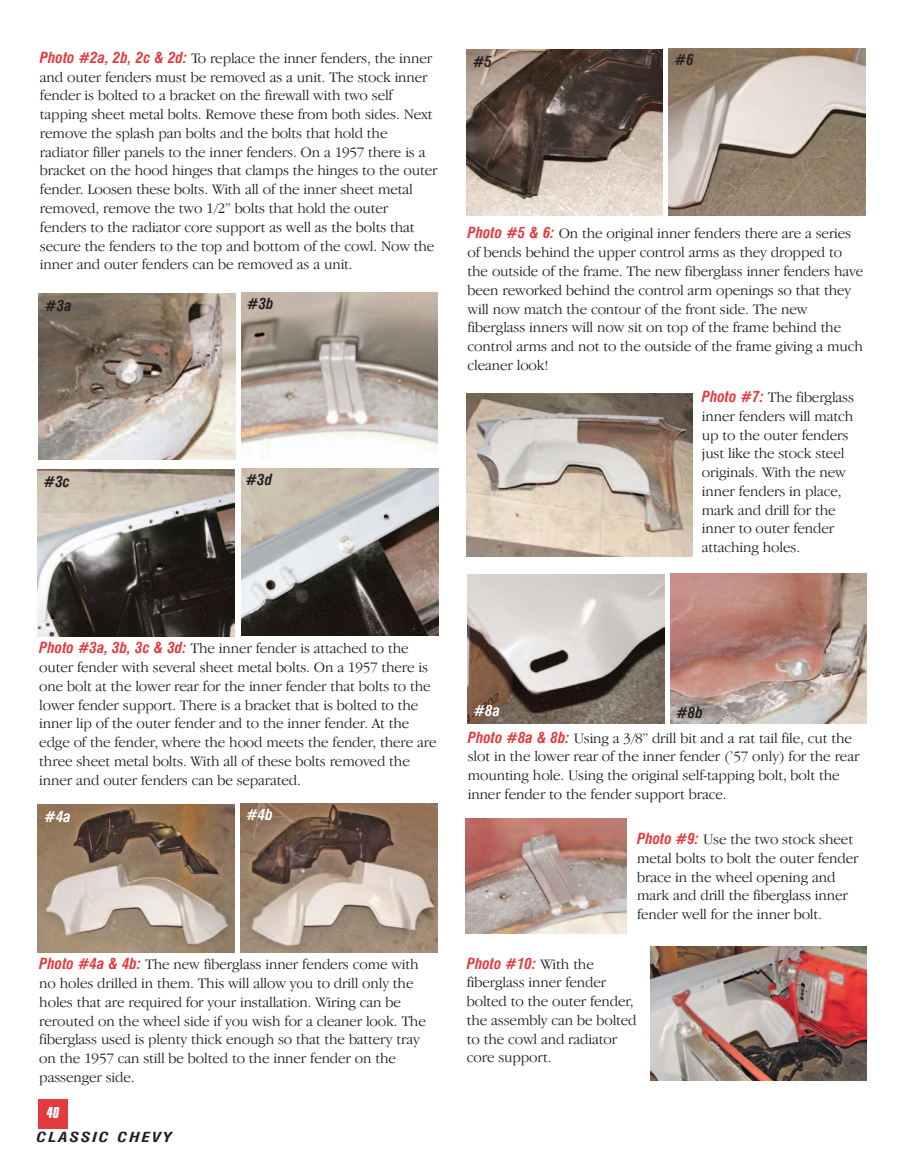
<style>
.page{position:relative;width:903px;height:1175px;background:#fff}
.page>*{position:absolute;margin:0;border:0;box-sizing:border-box;transform-origin:0 0}
.t1{font:300 15px/18.8px "Garamond IT Cby BT";letter-spacing:-.01em;color:#231f20}
.t2{font:italic 700 condensed 15px "Swiss 721 BT";color:#231f20}
.t3{font:italic 700 condensed 15px "Swiss 721 BT";color:#e33a3f}
.t4{font:italic 700 condensed 15px "Swiss 721 BT";color:#fff}
.t5{font:italic 700 condensed 13.5px "Swiss 721 BT";letter-spacing:.1em;color:#231f20;scale:1.3 1}
.t6{font:italic 700 13.5px "Compacta BT";color:#fff}
.s1{font-family:"Swiss 721 BT";font-weight:700;font-style:italic;font-stretch:condensed;color:#e33a3f}
.s2{font-family:"Garamond IT Cby BT";font-weight:300;font-style:normal;font-stretch:normal;color:#231f20}
</style>
<div class="page">
<div style="left:38px;top:1099px;width:30px;height:30px;background:#e33a3f"></div>
<img style="left:39px;top:293px;width:196px;height:167px">
<img style="left:241px;top:292px;width:197px;height:167px">
<img style="left:38px;top:469px;width:196px;height:167px">
<img style="left:242px;top:469px;width:196px;height:166px">
<img style="left:466px;top:49px;width:197px;height:167px">
<img style="left:669px;top:49px;width:196px;height:166px">
<img style="left:38px;top:804px;width:196px;height:148px">
<img style="left:240px;top:803px;width:197px;height:149px">
<img style="left:468px;top:574px;width:196px;height:149px">
<img style="left:670px;top:574px;width:197px;height:149px">
<img style="left:466px;top:394px;width:226px;height:162px">
<img style="left:465px;top:818px;width:162px;height:115px">
<img style="left:651px;top:946px;width:215px;height:134px">
<p class="t1" style="left:40px;top:50px;width:399px"><span class="s1">Photo #2a, 2b, 2c &amp; 2d:</span> To replace the inner fenders, the inner and outer fenders must be removed as a unit. The stock inner fender is bolted to a bracket on the firewall with two self tapping sheet metal bolts. Remove these from both sides. Next remove the splash pan bolts and the bolts that hold the radiator filler panels to the inner fenders. On a 1957 there is a bracket on the hood hinges that clamps the hinges to the outer fender. Loosen these bolts. With all of the inner sheet metal removed, remove the two 1/2” bolts that hold the outer fenders to the radiator core support as well as the bolts that secure the fenders to the top and bottom of the cowl. Now the inner and outer fenders can be removed as a unit.</p>
<p class="t2" style="left:45px;top:299px;width:28px">#3a</p>
<p class="t2" style="left:247px;top:298px;width:28px">#3b</p>
<p class="t2" style="left:44px;top:475px;width:28px">#3c</p>
<p class="t2" style="left:246px;top:474px;width:28px">#3d</p>
<p class="t2" style="left:473px;top:55px;width:21px">#5</p>
<p class="t2" style="left:675px;top:54px;width:21px">#6</p>
<p class="t1" style="left:467px;top:225px;width:397px"><span class="s1">Photo #5 &amp; 6:</span> On the original inner fenders there are a series of bends behind the upper control arms as they dropped to the outside of the frame. The new fiberglass inner fenders have been reworked behind the control arm openings so that they will now match the contour of the front side. The new fiberglass inners will now sit on top of the frame behind the control arms and not to the outside of the frame giving a much cleaner look!</p>
<p class="t1" style="left:702px;top:389px;width:154px"><span class="s1">Photo #7:</span> The fiberglass inner fenders will match up to the outer fenders just like the stock steel originals. With the new inner fenders in place, mark and drill for the inner to outer fender attaching holes.</p>
<p class="t1" style="left:39px;top:640px;width:399px"><span class="s1">Photo #3a, 3b, 3c &amp; 3d:</span> The inner fender is attached to the outer fender with several sheet metal bolts. On a 1957 there is one bolt at the lower rear for the inner fender that bolts to the lower fender support. There is a bracket that is bolted to the inner lip of the outer fender and to the inner fender. At the edge of the fender, where the hood meets the fender, there are three sheet metal bolts. With all of these bolts removed the inner and outer fenders can be separated.</p>
<p class="t4" style="left:45px;top:810px;width:28px">#4a</p>
<p class="t4" style="left:246px;top:808px;width:28px">#4b</p>
<p class="t1" style="left:39px;top:956px;width:388px"><span class="s1">Photo #4a &amp; 4b:</span> The new fiberglass inner fenders come with no holes drilled in them. This will allow you to drill only the holes that are required for your installation. Wiring can be rerouted on the wheel side if you wish for a cleaner look. The fiberglass used is plenty thick enough so that the battery tray on the 1957 can still be bolted to the inner fender on the passenger side.</p>
<p class="t6" style="left:47px;top:1107px;width:14px">40</p>
<p class="t5" style="left:37px;top:1131px;width:106px">CLASSIC CHEVY</p>
<p class="t4" style="left:474px;top:704px;width:28px">#8a</p>
<p class="t2" style="left:676px;top:706px;width:28px">#8b</p>
<p class="t1" style="left:468px;top:729px;width:393px"><span class="s1">Photo #8a &amp; 8b:</span> Using a 3/8” drill bit and a rat tail file, cut the slot in the lower rear of the inner fender (’57 only) for the rear mounting hole. Using the original self-tapping bolt, bolt the inner fender to the fender support brace.</p>
<p class="t1" style="left:637px;top:831px;width:223px"><span class="s1">Photo #9:</span> Use the two stock sheet metal bolts to bolt the outer fender brace in the wheel opening and mark and drill the fiberglass inner fender well for the inner bolt.</p>
<p class="t3" style="left:467px;top:957px;width:129px">Photo #10: <span class="s2">With the</span></p>
<p class="t1" style="left:467px;top:974px;width:171px">fiberglass inner fender bolted to the outer fender, the assembly can be bolted to the cowl and radiator core support.</p>
</div>
